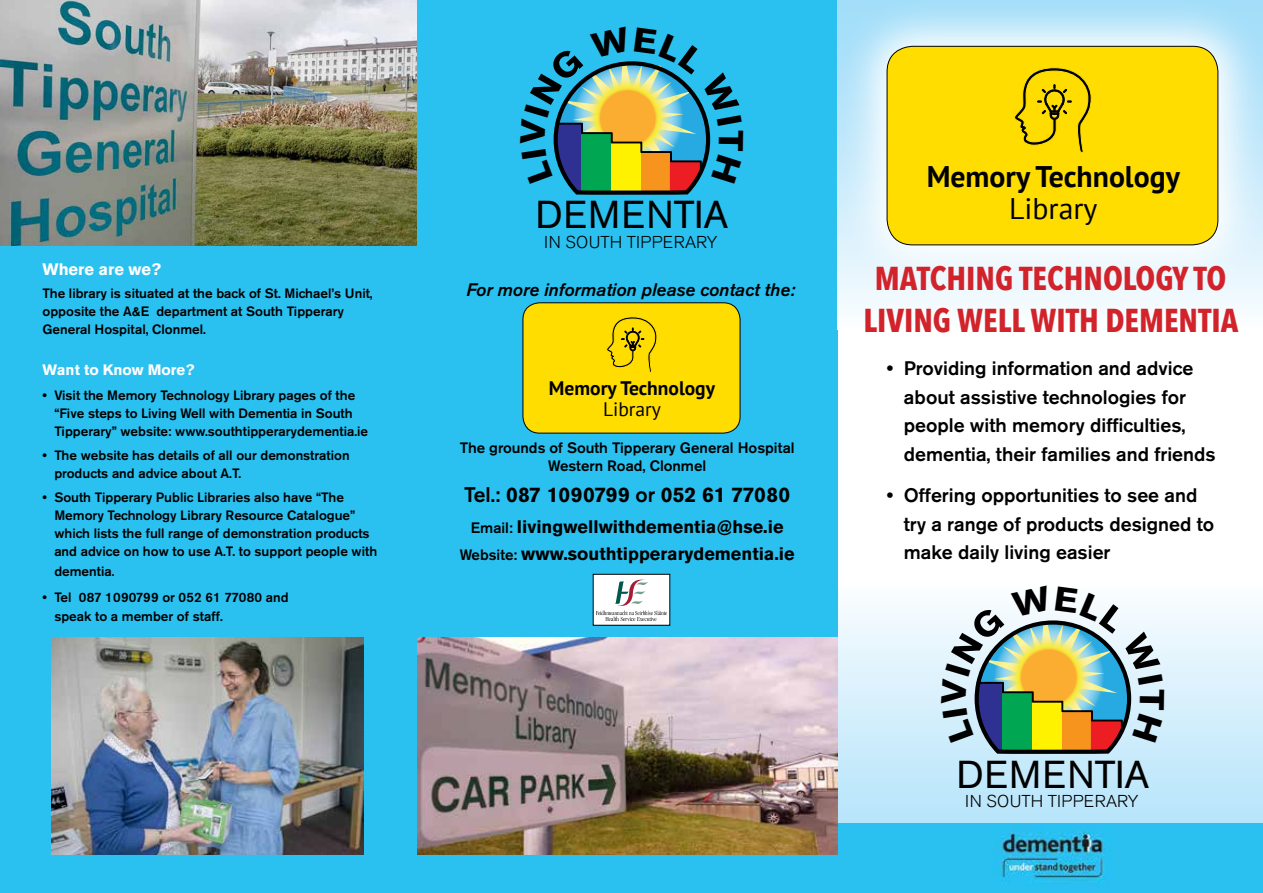
<style>
.page{position:relative;width:1263px;height:893px;background:#fff}
.page>*{position:absolute;margin:0;border:0;box-sizing:border-box;transform-origin:0 0}
.t1{font:38.55px "Akzidenz Grotesk BE";letter-spacing:.02em;color:#000}
.t2{font:700 33px/42.2px "Avenir Next Condensed";color:#d2232a;text-align:center}
.t3{font:700 29.85px "PT Sans";color:#000}
.t4{font:29.85px "PT Sans";color:#000}
.t5{font:700 21px "Akzidenz Grotesk BE";color:#000}
.t6{font:500 19.5px/28.5px "Akzidenz Grotesk BE";color:#000}
.t7{font:700 19.5px "PT Sans";color:#000}
.t8{font:19.5px "PT Sans";color:#000}
.t9{font:700 18px/26.7px "Akzidenz Grotesk BE";color:#000;text-align:center}
.t10{font:italic 500 18px "Akzidenz Grotesk BE";color:#000}
.t11{font:300 17.1px "Akzidenz Grotesk BE";letter-spacing:.02em;color:#000}
.t12{font:700 16.5px "Akzidenz Grotesk BE";color:#fff}
.t13{font:500 15px/18px "Akzidenz Grotesk BE";color:#000;text-align:center}
.t14{font:700 15px "Akzidenz Grotesk BE";color:#fff}
.t15{font:500 13.5px/18px "Akzidenz Grotesk BE";color:#000}
.s1{font-weight:500}
.s2{font-weight:500;font-size:15px}
</style>
<div class="page">
<svg style="left:838px;top:607px;width:425px;height:216px;background:#cfedfb"></svg>
<div style="left:0;top:185px;width:432px;height:708px;background:#2ac1f1"></div>
<img style="left:51px;top:637px;width:312px;height:218px">
<div style="left:417px;top:0;width:421px;height:893px;background:#2ac1f1"></div>
<div style="left:838px;top:0;width:425px;height:330px;background:#f6fcfe"></div>
<img style="left:0;top:0;width:417px;height:246px">
<svg style="left:837px;top:0;width:426px;height:296px"></svg>
<div style="left:887px;top:46px;width:331px;height:199px;background:#fd0"></div>
<svg style="left:1014px;top:67px;width:78px;height:86px;background:#ddbf00"></svg>
<div style="left:887px;top:46px;width:331px;height:199px;border:1px solid #000;border-radius:26px"></div>
<div style="left:523px;top:303px;width:217px;height:130px;background:#fd0"></div>
<div style="left:523px;top:303px;width:217px;height:130px;border:1px solid #000;border-radius:17px"></div>
<div style="left:830px;top:823px;width:433px;height:70px;background:#2ac1f1"></div>
<img style="left:993px;top:823px;width:119px;height:64px">
<div style="left:593px;top:574px;width:77px;height:51px;background:#fff"></div>
<svg style="left:596px;top:579px;width:71px;height:42px"></svg>
<div style="left:593px;top:574px;width:77px;height:51px;border:1px solid #000"></div>
<img style="left:417px;top:637px;width:421px;height:218px">
<svg style="left:941px;top:607px;width:223px;height:151px;background:#b3c3ad"></svg>
<svg style="left:553px;top:61px;width:158px;height:134px"></svg>
<p class="t12" style="left:43px;top:260px;width:120px">Where are we?</p>
<p class="t15" style="left:43px;top:284px;width:332px">The library is situated at the back of St. Michael’s Unit, opposite the A&amp;E department at South Tipperary<br>General Hospital, Clonmel.</p>
<p class="t14" style="left:43px;top:361px;width:153px">Want to Know More?</p>
<p class="t15" style="left:54px;top:386px;width:315px;text-indent:-12px">• Visit the Memory Technology Library pages of the “Five steps to Living Well with Dementia in South<br>Tipperary” website: www.southtipperarydementia.ie</p>
<p class="t15" style="left:54px;top:446px;width:297px;text-indent:-12px">• The website has details of all our demonstration products and advice about A.T.</p>
<p class="t15" style="left:54px;top:488px;width:324px;text-indent:-12px">• South Tipperary Public Libraries also have “The Memory Technology Library Resource Catalogue” which lists the full range of demonstration products and advice on how to use A.T. to support people with</p>
<p class="t15" style="left:54px;top:562px;width:62px">dementia.</p>
<p class="t15" style="left:54px;top:587px;width:236px;line-height:19.5px;text-indent:-12px">• Tel 087 1090799 or 052 61 77080 and speak to a member of staff.</p>
<h1 class="t1" style="left:535px;top:192px;width:195px">DEMENTIA</h1>
<p class="t11" style="left:544px;top:233px;width:175px">IN SOUTH TIPPERARY</p>
<h3 class="t10" style="left:466px;top:279px;width:330px">For more information please contact the:</h3>
<h3 class="t7" style="left:549px;top:376px;width:168px">Memory Technology</h3>
<h3 class="t8" style="left:603px;top:396px;width:59px">Library</h3>
<p class="t13" style="left:460px;top:439px;width:336px">The grounds of South Tipperary General Hospital<br>Western Road, Clonmel</p>
<h3 class="t5" style="left:464px;top:483px;width:328px"><span class="s1">Tel.:</span> 087 1090799 <span class="s1">or</span> 052 61 77080</h3>
<h3 class="t9" style="left:460px;top:513px;width:336px"><span class="s2">Email:</span> livingwellwithdementia@hse.ie<br><span class="s2">Website:</span> www.southtipperarydementia.ie</h3>
<h3 class="t3" style="left:927px;top:157px;width:255px">Memory Technology</h3>
<h3 class="t4" style="left:1009px;top:189px;width:90px">Library</h3>
<h2 class="t2" style="left:863px;top:257px;width:377px">MATCHING TECHNOLOGY TO<br>LIVING WELL WITH DEMENTIA</h2>
<h3 class="t6" style="left:904px;top:354px;width:313px;text-indent:-17px">• Providing information and advice about assistive technologies for people with memory difficulties, dementia, their families and friends</h3>
<h3 class="t6" style="left:904px;top:481px;width:312px;text-indent:-17px">• Offering opportunities to see and try a range of products designed to make daily living easier</h3>
<h1 class="t1" style="left:956px;top:751px;width:195px">DEMENTIA</h1>
<p class="t11" style="left:965px;top:792px;width:175px">IN SOUTH TIPPERARY</p>
</div>
